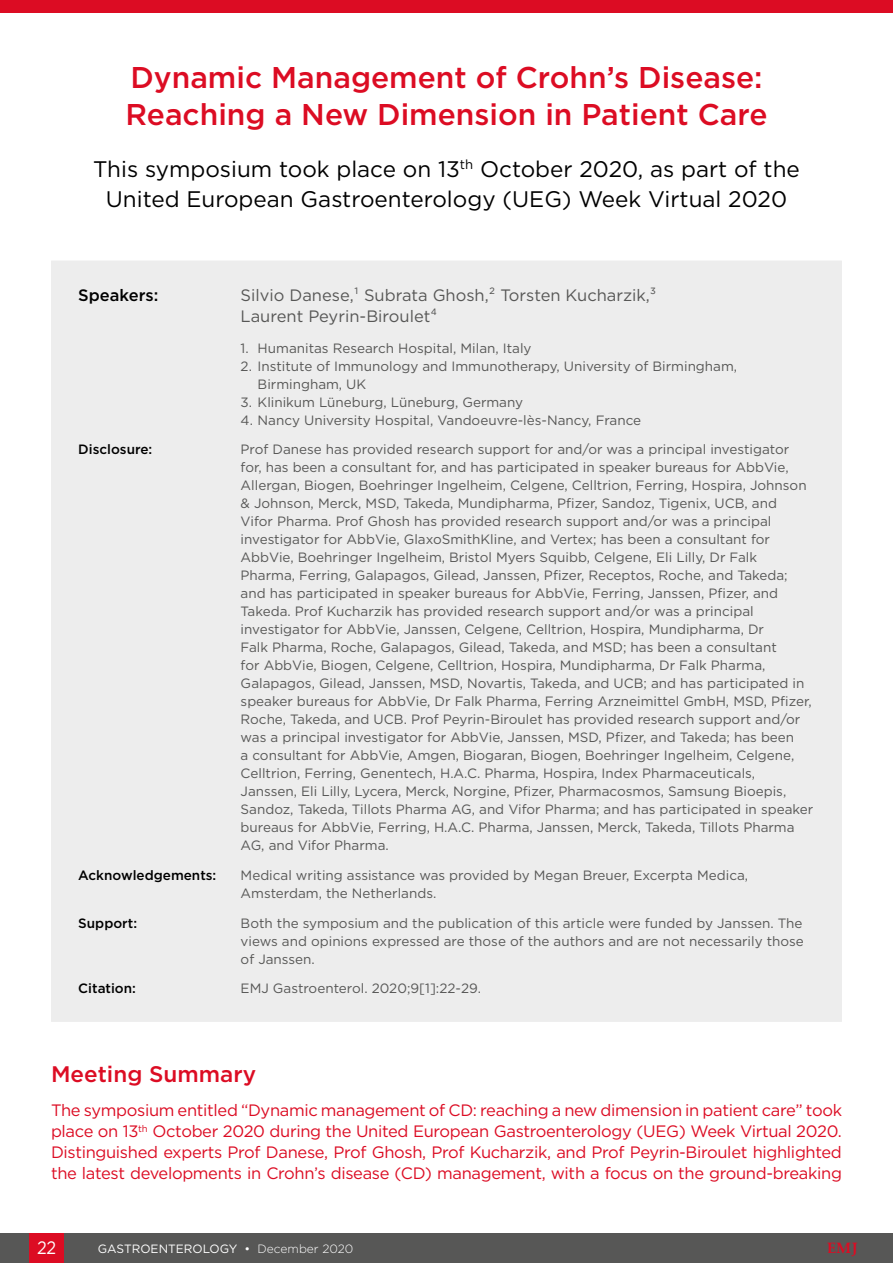
<style>
.page{position:relative;width:893px;height:1263px;background:#fff}
.page>*{position:absolute;margin:0;border:0;box-sizing:border-box;transform-origin:0 0}
.Symposium_Title{font:500 30px/37.5px "Gotham";color:#dc0c23}
.Symposium_Subtitle{font:22.5px/30px "Gotham";color:#000;text-align:center}
.Meeting_Summary_Head{font:500 22.5px "Gotham";color:#dc0c23}
.t1{font:18px "Gotham";color:#fff;scale:.9 1}
.Meeting_Summary_Body{font:16.5px/21px "Gotham";letter-spacing:-.02em;color:#dc0c23;text-align:justify}
.t2{font:16.5px/21px "Gotham";color:#575756}
.t3{font:500 16.5px "Gotham";color:#000}
.t4{font:700 15px "Palatino Linotype";color:#dc0c23}
.Symposium_Details_Bo{font:13.5px/18px "Gotham";color:#575756}
.Symposium_Details_He{font:500 13.5px "Gotham";color:#000}
.t5{font:12px "Gotham";color:#fff}
.s1{font-weight:300}
</style>
<div class="page">
<div style="left:0;top:1233px;width:893px;height:30px;background:#575756"></div>
<div style="left:30px;top:1233px;width:34px;height:30px;background:#dc0c23"></div>
<div style="left:51px;top:261px;width:791px;height:761px;background:#ededed"></div>
<div style="left:0;top:0;width:893px;height:13px;background:#dc0c23"></div>
<p class="Symposium_Title" style="left:126px;top:58px;width:643px">Dynamic Management of Crohn’s Disease:<br>Reaching a New Dimension in Patient Care</p>
<p class="Symposium_Subtitle" style="left:93px;top:153px;width:708px">This symposium took place on 13<sup>th</sup> October 2020, as part of the<br>United European Gastroenterology (UEG) Week Virtual 2020</p>
<p class="t3" style="left:78px;top:284px;width:82px">Speakers:</p>
<p class="t2" style="left:241px;top:284px;width:417px">Silvio Danese,¹ Subrata Ghosh,² Torsten Kucharzik,³<br>Laurent Peyrin-Biroulet⁴</p>
<p class="Symposium_Details_Bo" style="left:241px;top:339px;width:292px">1. Humanitas Research Hospital, Milan, Italy</p>
<p class="Symposium_Details_Bo" style="left:258px;top:357px;width:481px;text-indent:-17px">2. Institute of Immunology and Immunotherapy, University of Birmingham,<br>Birmingham, UK</p>
<p class="Symposium_Details_Bo" style="left:241px;top:393px;width:284px">3. Klinikum Lüneburg, Lüneburg, Germany</p>
<p class="Symposium_Details_Bo" style="left:241px;top:411px;width:402px">4. Nancy University Hospital, Vandoeuvre-lès-Nancy, France</p>
<p class="Symposium_Details_He" style="left:78px;top:441px;width:76px">Disclosure:</p>
<p class="Symposium_Details_Bo" style="left:241px;top:440px;width:574px">Prof Danese has provided research support for and/or was a principal investigator for, has been a consultant for, and has participated in speaker bureaus for AbbVie, Allergan, Biogen, Boehringer Ingelheim, Celgene, Celltrion, Ferring, Hospira, Johnson &amp; Johnson, Merck, MSD, Takeda, Mundipharma, Pfizer, Sandoz, Tigenix, UCB, and<br>Vifor Pharma. Prof Ghosh has provided research support and/or was a principal investigator for AbbVie, GlaxoSmithKline, and Vertex; has been a consultant for AbbVie, Boehringer Ingelheim, Bristol Myers Squibb, Celgene, Eli Lilly, Dr Falk Pharma, Ferring, Galapagos, Gilead, Janssen, Pfizer, Receptos, Roche, and Takeda; and has participated in speaker bureaus for AbbVie, Ferring, Janssen, Pfizer, and Takeda. Prof Kucharzik has provided research support and/or was a principal investigator for AbbVie, Janssen, Celgene, Celltrion, Hospira, Mundipharma, Dr<br>Falk Pharma, Roche, Galapagos, Gilead, Takeda, and MSD; has been a consultant<br>for AbbVie, Biogen, Celgene, Celltrion, Hospira, Mundipharma, Dr Falk Pharma, Galapagos, Gilead, Janssen, MSD, Novartis, Takeda, and UCB; and has participated in speaker bureaus for AbbVie, Dr Falk Pharma, Ferring Arzneimittel GmbH, MSD, Pfizer, Roche, Takeda, and UCB. Prof Peyrin-Biroulet has provided research support and/or was a principal investigator for AbbVie, Janssen, MSD, Pfizer, and Takeda; has been<br>a consultant for AbbVie, Amgen, Biogaran, Biogen, Boehringer Ingelheim, Celgene, Celltrion, Ferring, Genentech, H.A.C. Pharma, Hospira, Index Pharmaceuticals, Janssen, Eli Lilly, Lycera, Merck, Norgine, Pfizer, Pharmacosmos, Samsung Bioepis, Sandoz, Takeda, Tillots Pharma AG, and Vifor Pharma; and has participated in speaker bureaus for AbbVie, Ferring, H.A.C. Pharma, Janssen, Merck, Takeda, Tillots Pharma AG, and Vifor Pharma.</p>
<p class="Symposium_Details_He" style="left:78px;top:866px;width:140px">Acknowledgements:</p>
<p class="Symposium_Details_Bo" style="left:241px;top:866px;width:509px">Medical writing assistance was provided by Megan Breuer, Excerpta Medica,<br>Amsterdam, the Netherlands.</p>
<p class="Symposium_Details_He" style="left:78px;top:914px;width:60px">Support:</p>
<p class="Symposium_Details_Bo" style="left:241px;top:913px;width:565px;text-align:justify">Both the symposium and the publication of this article were funded by Janssen. The views and opinions expressed are those of the authors and are not necessarily those of Janssen.</p>
<p class="Symposium_Details_He" style="left:78px;top:979px;width:59px">Citation:</p>
<p class="Symposium_Details_Bo" style="left:241px;top:979px;width:242px">EMJ Gastroenterol. 2020;9[1]:22-29.</p>
<p class="Meeting_Summary_Head" style="left:51px;top:1060px;width:207px">Meeting Summary</p>
<p class="Meeting_Summary_Body" style="left:51px;top:1099px;width:792px">The symposium entitled “Dynamic management of CD: reaching a new dimension in patient care” took place on 13<sup>th</sup> October 2020 during the United European Gastroenterology (UEG) Week Virtual 2020.<br>Distinguished experts Prof Danese, Prof Ghosh, Prof Kucharzik, and Prof Peyrin-Biroulet highlighted the latest developments in Crohn’s disease (CD) management, with a focus on the ground-breaking</p>
<h3 class="t1" style="left:37px;top:1236px;width:23px">22</h3>
<p class="t5" style="left:98px;top:1241px;width:257px">GASTROENTEROLOGY • <span class="s1">December 2020</span></p>
<p class="t4" style="left:827px;top:1238px;width:32px">EMJ</p>
</div>
